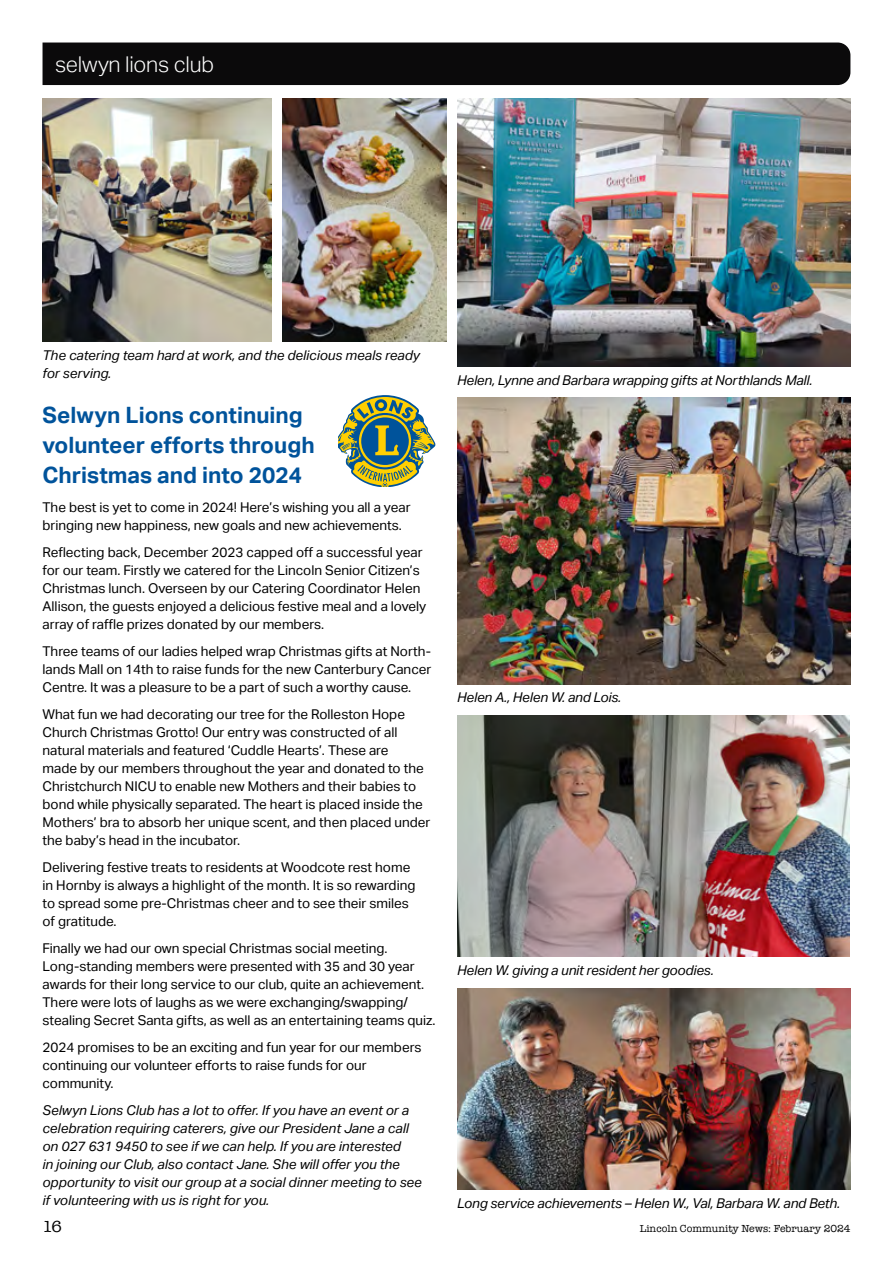
<style>
.page{position:relative;width:893px;height:1263px;background:#fff}
.page>*{position:absolute;margin:0;border:0;box-sizing:border-box;transform-origin:0 0}
.t1{font:700 22.5px/30px "Aktiv Grotesk";color:#00539b}
.t2{font:300 21.75px "Aktiv Grotesk";letter-spacing:-.01em;color:#fff}
.t3{font:16.5px "American Typewriter";color:#000}
.t4{font:13.5px/18px "Aktiv Grotesk";color:#000}
.t5{font:italic 13.5px/18px "Aktiv Grotesk";color:#000}
.t6{font:10.5px "American Typewriter";color:#000}
</style>
<div class="page">
<div style="left:43px;top:43px;width:807px;height:42px;background:#0b0a0b"></div>
<img style="left:43px;top:99px;width:228px;height:243px">
<img style="left:282px;top:99px;width:164px;height:243px">
<svg style="left:339px;top:395px;width:96px;height:92px"></svg>
<img style="left:457px;top:99px;width:393px;height:268px">
<img style="left:457px;top:988px;width:393px;height:201px">
<img style="left:457px;top:398px;width:393px;height:286px">
<img style="left:457px;top:715px;width:393px;height:242px">
<h2 class="t2" style="left:55px;top:51px;width:160px">selwyn lions club</h2>
<p class="t5" style="left:43px;top:346px;width:379px">The catering team hard at work, and the delicious meals ready for serving.</p>
<h1 class="t1" style="left:43px;top:400px;width:274px">Selwyn Lions continuing volunteer efforts through<br>Christmas and into 2024</h1>
<p class="t4" style="left:43px;top:498px;width:370px">The best is yet to come in 2024! Here’s wishing you all a year bringing new happiness, new goals and new achievements.</p>
<p class="t4" style="left:43px;top:543px;width:385px">Reflecting back, December 2023 capped off a successful year for our team. Firstly we catered for the Lincoln Senior Citizen’s Christmas lunch. Overseen by our Catering Coordinator Helen Allison, the guests enjoyed a delicious festive meal and a lovely array of raffle prizes donated by our members.</p>
<p class="t4" style="left:43px;top:642px;width:390px;text-align:justify">Three teams of our ladies helped wrap Christmas gifts at North&shy;lands Mall on 14th to raise funds for the new Canterbury Cancer Centre. It was a pleasure to be a part of such a worthy cause.</p>
<p class="t4" style="left:43px;top:705px;width:389px">What fun we had decorating our tree for the Rolleston Hope Church Christmas Grotto! Our entry was constructed of all natural materials and featured ‘Cuddle Hearts’. These are<br>made by our members throughout the year and donated to the Christchurch NICU to enable new Mothers and their babies to bond while physically separated. The heart is placed inside the Mothers’ bra to absorb her unique scent, and then placed under the baby’s head in the incubator.</p>
<p class="t4" style="left:43px;top:858px;width:374px">Delivering festive treats to residents at Woodcote rest home in Hornby is always a highlight of the month. It is so rewarding to spread some pre-Christmas cheer and to see their smiles of gratitude.</p>
<p class="t4" style="left:43px;top:939px;width:394px">Finally we had our own special Christmas social meeting.<br>Long‑standing members were presented with 35 and 30 year awards for their long service to our club, quite an achievement.<br>There were lots of laughs as we were exchanging/swapping/ stealing Secret Santa gifts, as well as an entertaining teams quiz.</p>
<p class="t4" style="left:43px;top:1038px;width:380px">2024 promises to be an exciting and fun year for our members continuing our volunteer efforts to raise funds for our community.</p>
<p class="t5" style="left:43px;top:1101px;width:381px">Selwyn Lions Club has a lot to offer. If you have an event or a celebration requiring caterers, give our President Jane a call on 027 631 9450 to see if we can help. If you are interested<br>in joining our Club, also contact Jane. She will offer you the opportunity to visit our group at a social dinner meeting to see if volunteering with us is right for you.</p>
<p class="t5" style="left:457px;top:371px;width:357px">Helen, Lynne and Barbara wrapping gifts at Northlands Mall.</p>
<p class="t5" style="left:457px;top:689px;width:166px">Helen A., Helen W. and Lois.</p>
<p class="t5" style="left:457px;top:961px;width:258px">Helen W. giving a unit resident her goodies.</p>
<p class="t5" style="left:457px;top:1194px;width:384px">Long service achievements – Helen W., Val, Barbara W. and Beth.</p>
<p class="t3" style="left:43px;top:1214px;width:21px">16</p>
<p class="t6" style="left:640px;top:1220px;width:212px">Lincoln Community News: February 2024</p>
</div>
